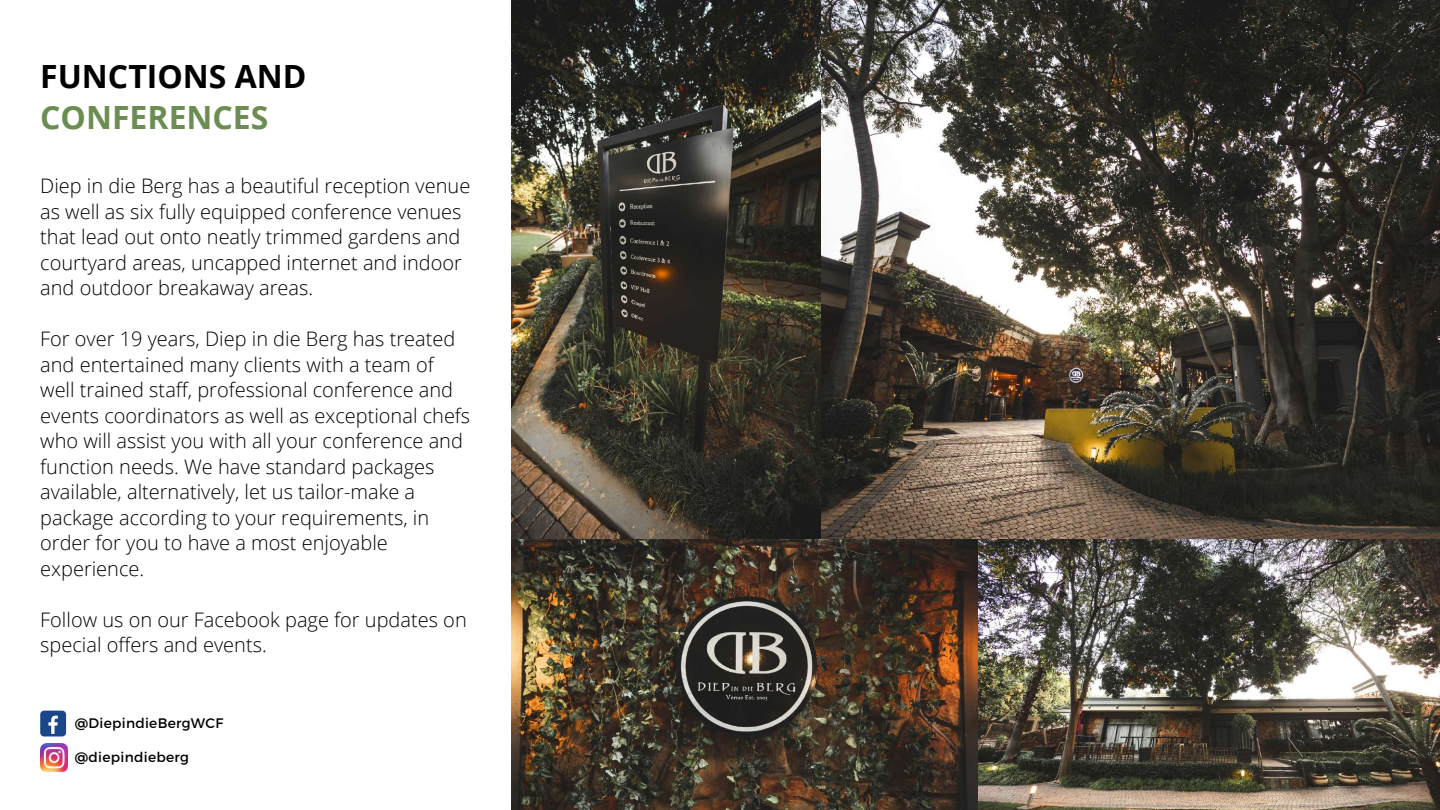
<style>
.page{position:relative;width:1440px;height:810px;background:#fff}
.page>*{position:absolute;margin:0;border:0;box-sizing:border-box;transform-origin:0 0}
.t1{font:700 32px "Open Sans";color:#000}
.t2{font:700 32px "Open Sans";color:#6c8d52}
.t3{font:300 20px/25.5px "Open Sans";color:#000}
.t4{font:13.8px "Montserrat";letter-spacing:.02em;color:#000}
</style>
<div class="page">
<img style="left:511px;top:0;width:929px;height:810px">
<img style="left:40px;top:744px;width:28px;height:27px">
<div style="left:40px;top:711px;width:26px;height:25px;background:#1a4789;border-radius:4px"></div>
<svg style="left:48px;top:716px;width:10px;height:18px"></svg>
<h1 class="t1" style="left:40px;top:54px;width:268px">FUNCTIONS AND</h1>
<h1 class="t2" style="left:40px;top:95px;width:230px">CONFERENCES</h1>
<p class="t3" style="left:40px;top:173px;width:432px">Diep in die Berg has a beautiful reception venue as well as six fully equipped conference venues that lead out onto neatly trimmed gardens and courtyard areas, uncapped internet and indoor and outdoor breakaway areas.</p>
<p class="t3" style="left:40px;top:326px;width:432px">For over 19 years, Diep in die Berg has treated and entertained many clients with a team of well trained staff, professional conference and events coordinators as well as exceptional chefs who will assist you with all your conference and function needs. We have standard packages available, alternatively, let us tailor-make a package according to your requirements, in order for you to have a most enjoyable experience.</p>
<p class="t3" style="left:40px;top:606px;width:428px">Follow us on our Facebook page for updates on special offers and events.</p>
<p class="t4" style="left:75px;top:714px;width:150px">@DiepindieBergWCF</p>
<p class="t4" style="left:75px;top:748px;width:116px">@diepindieberg</p>
</div>
